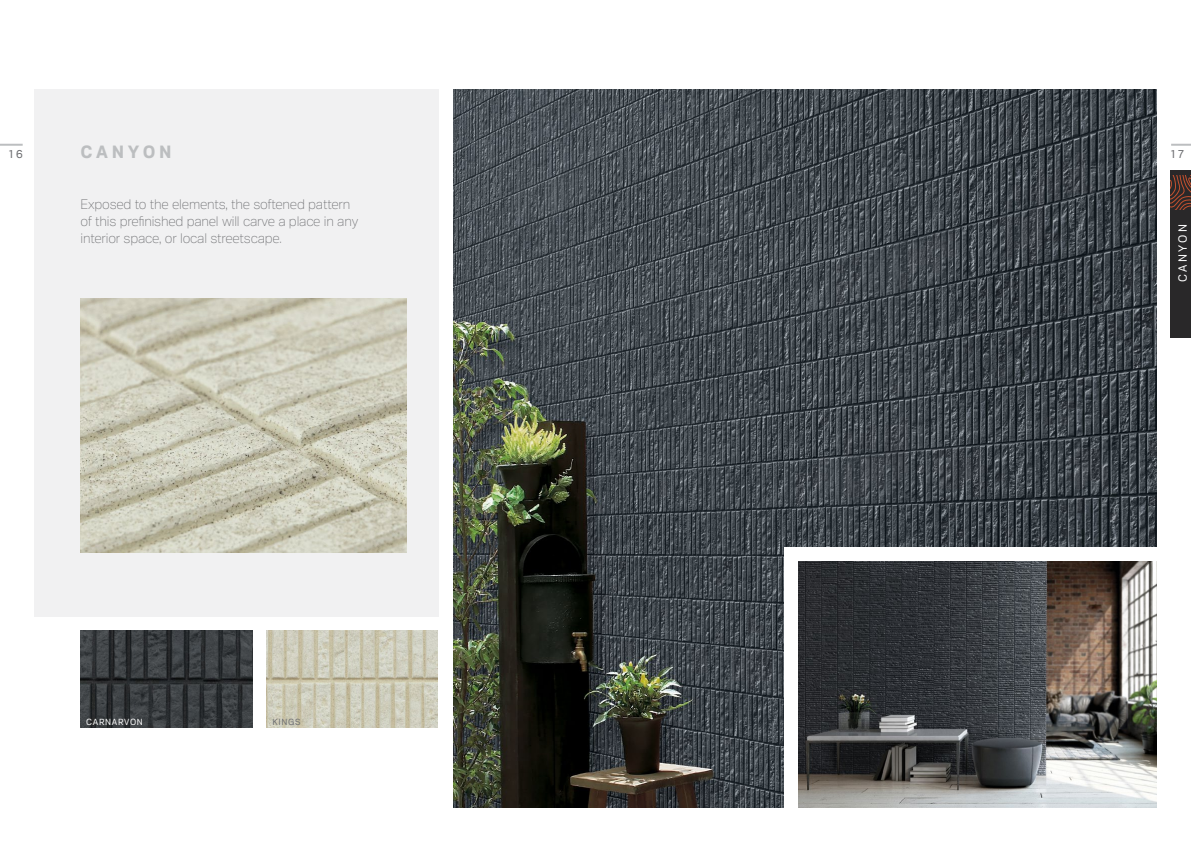
<style>
.page{position:relative;width:1191px;height:842px;background:#fff}
.page>*{position:absolute;margin:0;border:0;box-sizing:border-box;transform-origin:0 0}
.t1{font:700 18px "Crique Grotesk";letter-spacing:.2em;color:#bcbec0}
.t2{font:100 14px/16.8px "Crique Grotesk";letter-spacing:-.015em;color:#6d6e71}
.t3{font:12px "Crique Grotesk";letter-spacing:.2em;color:#fff}
.t4{font:12px "Crique Grotesk";color:#6d6e71}
.t5{font:9px "Crique Grotesk";letter-spacing:.075em;color:#fff}
.t6{font:9px "Crique Grotesk";letter-spacing:.075em;color:#6d6e71}
</style>
<div class="page">
<div style="left:1170px;top:170px;width:21px;height:168px;background:#292829"></div>
<svg style="left:1170px;top:176px;width:21px;height:34px"></svg>
<img style="left:453px;top:89px;width:704px;height:719px">
<svg style="left:784px;top:547px;width:373px;height:261px"></svg>
<img style="left:81px;top:630px;width:172px;height:97px">
<div style="left:34px;top:89px;width:405px;height:528px;background:#f1f1f2"></div>
<img style="left:267px;top:630px;width:170px;height:97px">
<img style="left:81px;top:298px;width:325px;height:254px">
<hr style="left:0;top:144px;width:23px;height:2px;background:#bcbec0">
<hr style="left:1171px;top:144px;width:20px;height:2px;background:#bcbec0">
<img style="left:798px;top:561px;width:359px;height:247px">
<p class="t1" style="left:81px;top:142px;width:92px">CANYON</p>
<p class="t4" style="left:9px;top:148px;width:15px">16</p>
<p class="t4" style="left:1171px;top:148px;width:14px">17</p>
<p class="t2" style="left:81px;top:196px;width:279px">Exposed to the elements, the softened pattern of this prefinished panel will carve a place in any interior space, or local streetscape.</p>
<p class="t5" style="left:86px;top:716px;width:58px">CARNARVON</p>
<p class="t6" style="left:272px;top:716px;width:30px">KINGS</p>
<p class="t3" style="left:1176px;top:282px;width:60px;rotate:-90deg">CANYON</p>
</div>
